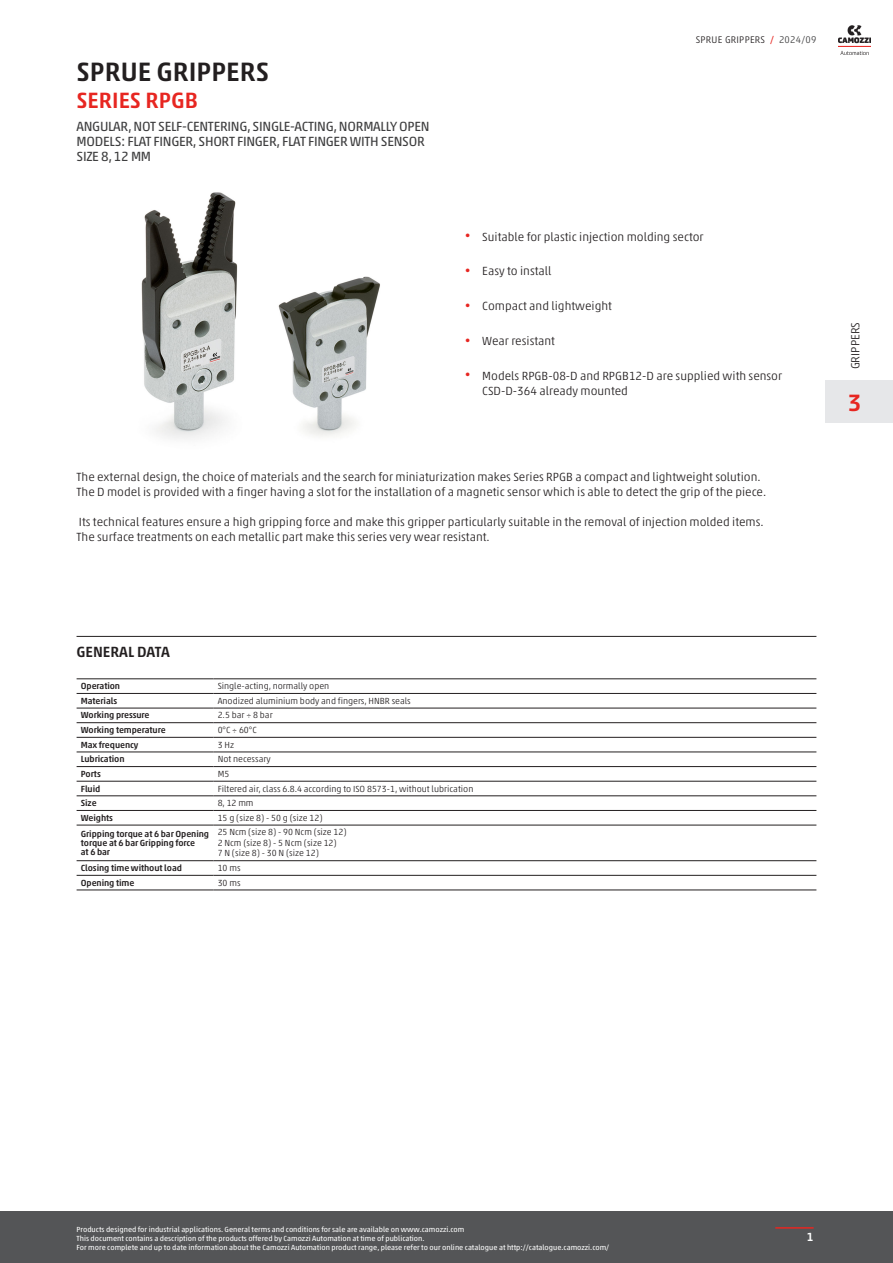
<style>
.page{position:relative;width:893px;height:1263px;background:#fff}
.page>*{position:absolute;margin:0;border:0;box-sizing:border-box;transform-origin:0 0}
.TITOLO_Home{font:500 27px "Akko W1 G";color:#231f20}
.Num_catalogo_no_lingua{font:500 24px "Akko W1 G";color:#e72621}
.SOTTOTITOLO_Home{font:500 22.5px "Akko W1 G";color:#e72621}
.Titolo_SEZIONE{font:500 15px "Akko W1 G";color:#231f20}
.INTRO_Home{font:13.5px/15px "Akko W1 G";letter-spacing:-.02em;color:#3e3e3f}
.Descrizione_prodotto{font:300 12px/15px "Akko W1 G";color:#231f20}
.NOME_CATALOGO{font:300 12px "Akko W1 G";color:#231f20}
.t1{font:500 12px "Akko W1 G";color:#fff}
.Edizione_catalogo{font:300 9.75px "Akko W1 G";letter-spacing:.025em;color:#231f20}
.Testi_tabella_general_data{font:300 9px/10.5px "Akko W1 G";color:#231f20}
.Titoli_tabella_general_data{font:500 9px/9px "Akko W1 G";letter-spacing:-.01em;color:#231f20}
.footNotes{font:7.5px/9px "Akko W1 G";color:#fff}
.s1{font-weight:400;color:#e72621}
.s2{color:#3e3e3f}
.s3{font-weight:400;font-size:10.5px;color:#e72621}
</style>
<div class="page">
<hr style="left:77px;top:636px;width:739px;height:1px;background:#231f20">
<svg style="left:77px;top:679px;width:739px;height:211px"></svg>
<hr style="left:213px;top:678px;width:603px;height:1px;background:#231f20">
<hr style="left:213px;top:693px;width:603px;height:1px;background:#231f20">
<hr style="left:213px;top:708px;width:603px;height:1px;background:#231f20">
<hr style="left:213px;top:722px;width:603px;height:1px;background:#231f20">
<hr style="left:213px;top:737px;width:603px;height:1px;background:#231f20">
<hr style="left:213px;top:752px;width:603px;height:1px;background:#231f20">
<hr style="left:213px;top:766px;width:603px;height:1px;background:#231f20">
<hr style="left:213px;top:781px;width:603px;height:1px;background:#231f20">
<hr style="left:213px;top:795px;width:603px;height:1px;background:#231f20">
<hr style="left:213px;top:810px;width:603px;height:1px;background:#231f20">
<hr style="left:213px;top:825px;width:603px;height:1px;background:#231f20">
<hr style="left:213px;top:860px;width:603px;height:1px;background:#231f20">
<hr style="left:213px;top:875px;width:603px;height:1px;background:#231f20">
<hr style="left:213px;top:890px;width:603px;height:1px;background:#231f20">
<hr style="left:77px;top:678px;width:136px;height:1px;background:#231f20">
<hr style="left:77px;top:693px;width:136px;height:1px;background:#231f20">
<hr style="left:77px;top:708px;width:136px;height:1px;background:#231f20">
<hr style="left:77px;top:722px;width:136px;height:1px;background:#231f20">
<hr style="left:77px;top:737px;width:136px;height:1px;background:#231f20">
<hr style="left:77px;top:752px;width:136px;height:1px;background:#231f20">
<hr style="left:77px;top:766px;width:136px;height:1px;background:#231f20">
<hr style="left:77px;top:781px;width:136px;height:1px;background:#231f20">
<hr style="left:77px;top:795px;width:136px;height:1px;background:#231f20">
<hr style="left:77px;top:810px;width:136px;height:1px;background:#231f20">
<hr style="left:77px;top:825px;width:136px;height:1px;background:#231f20">
<hr style="left:77px;top:860px;width:136px;height:1px;background:#231f20">
<hr style="left:77px;top:875px;width:136px;height:1px;background:#231f20">
<hr style="left:77px;top:890px;width:136px;height:1px;background:#231f20">
<img style="left:141px;top:192px;width:239px;height:247px">
<div style="left:0;top:1211px;width:893px;height:52px;background:#545557"></div>
<hr style="left:775px;top:1227px;width:39px;height:1px;background:#e72621">
<img style="left:839px;top:25px;width:32px;height:30px">
<div style="left:825px;top:380px;width:59px;height:43px;background:#e6e7e9"></div>
<div style="left:884px;top:380px;width:9px;height:43px;background:#e6e7e9"></div>
<p class="TITOLO_Home" style="left:77px;top:51px;width:194px">SPRUE GRIPPERS</p>
<p class="SOTTOTITOLO_Home" style="left:77px;top:83px;width:123px">SERIES RPGB</p>
<p class="INTRO_Home" style="left:77px;top:118px;width:355px">ANGULAR, NOT SELF-CENTERING, SINGLE-ACTING, NORMALLY OPEN<br>MODELS: FLAT FINGER, SHORT FINGER, FLAT FINGER WITH SENSOR<br>SIZE 8, 12 MM</p>
<p class="Edizione_catalogo" style="left:696px;top:32px;width:122px">SPRUE GRIPPERS <span class="s1">/</span> <span class="s2">2024/09</span></p>
<p class="Descrizione_prodotto" style="left:465px;top:228px;width:240px"><span class="s3">•</span> Suitable for plastic injection molding sector</p>
<p class="Descrizione_prodotto" style="left:465px;top:263px;width:88px"><span class="s3">•</span> Easy to install</p>
<p class="Descrizione_prodotto" style="left:465px;top:298px;width:148px"><span class="s3">•</span> Compact and lightweight</p>
<p class="Descrizione_prodotto" style="left:465px;top:333px;width:91px"><span class="s3">•</span> Wear resistant</p>
<p class="Descrizione_prodotto" style="left:482px;top:368px;width:301px;text-indent:-17px"><span class="s3">•</span> Models RPGB-08-D and RPGB12-D are supplied with sensor<br>CSD-D-364 already mounted</p>
<p class="Descrizione_prodotto" style="left:77px;top:468px;width:691px">The external design, the choice of materials and the search for miniaturization makes Series RPGB a compact and lightweight solution.<br>The D model is provided with a finger having a slot for the installation of a magnetic sensor which is able to detect the grip of the piece.</p>
<p class="Descrizione_prodotto" style="left:77px;top:513px;width:689px">Its technical features ensure a high gripping force and make this gripper particularly suitable in the removal of injection molded items.<br>The surface treatments on each metallic part make this series very wear resistant.</p>
<p class="NOME_CATALOGO" style="left:847px;top:369px;width:49px;rotate:-90deg">GRIPPERS</p>
<p class="Num_catalogo_no_lingua" style="left:848px;top:385px;width:15px">3</p>
<p class="Titolo_SEZIONE" style="left:77px;top:641px;width:95px">GENERAL DATA</p>
<p class="Titoli_tabella_general_data" style="left:81px;top:681px;width:41px">Operation</p>
<p class="Testi_tabella_general_data" style="left:218px;top:680px;width:113px">Single-acting, normally open</p>
<p class="Titoli_tabella_general_data" style="left:81px;top:695px;width:38px">Materials</p>
<p class="Testi_tabella_general_data" style="left:218px;top:695px;width:195px">Anodized aluminium body and fingers, HNBR seals</p>
<p class="Titoli_tabella_general_data" style="left:81px;top:710px;width:70px">Working pressure</p>
<p class="Testi_tabella_general_data" style="left:218px;top:709px;width:57px">2.5 bar ÷ 8 bar</p>
<p class="Titoli_tabella_general_data" style="left:81px;top:725px;width:86px">Working temperature</p>
<p class="Testi_tabella_general_data" style="left:218px;top:724px;width:41px">0°C ÷ 60°C</p>
<p class="Titoli_tabella_general_data" style="left:81px;top:739px;width:59px">Max frequency</p>
<p class="Testi_tabella_general_data" style="left:218px;top:739px;width:18px">3 Hz</p>
<p class="Titoli_tabella_general_data" style="left:81px;top:754px;width:45px">Lubrication</p>
<p class="Testi_tabella_general_data" style="left:218px;top:753px;width:55px">Not necessary</p>
<p class="Titoli_tabella_general_data" style="left:81px;top:769px;width:21px">Ports</p>
<p class="Testi_tabella_general_data" style="left:218px;top:768px;width:13px">M5</p>
<p class="Titoli_tabella_general_data" style="left:81px;top:783px;width:21px">Fluid</p>
<p class="Testi_tabella_general_data" style="left:218px;top:783px;width:257px">Filtered air, class 6.8.4 according to ISO 8573-1, without lubrication</p>
<p class="Titoli_tabella_general_data" style="left:81px;top:798px;width:17px">Size</p>
<p class="Testi_tabella_general_data" style="left:218px;top:797px;width:37px">8, 12 mm</p>
<p class="Titoli_tabella_general_data" style="left:81px;top:812px;width:34px">Weights</p>
<p class="Testi_tabella_general_data" style="left:218px;top:812px;width:106px">15 g (size 8) - 50 g (size 12)</p>
<p class="Titoli_tabella_general_data" style="left:81px;top:829px;width:130px">Gripping torque at 6 bar Opening torque at 6 bar Gripping force<br>at 6 bar</p>
<p class="Testi_tabella_general_data" style="left:218px;top:826px;width:131px">25 Ncm (size 8) - 90 Ncm (size 12)<br>2 Ncm (size 8) - 5 Ncm (size 12)<br>7 N (size 8) - 30 N (size 12)</p>
<p class="Titoli_tabella_general_data" style="left:81px;top:863px;width:103px">Closing time without load</p>
<p class="Testi_tabella_general_data" style="left:218px;top:862px;width:24px">10 ms</p>
<p class="Titoli_tabella_general_data" style="left:81px;top:877px;width:55px">Opening time</p>
<p class="Testi_tabella_general_data" style="left:218px;top:877px;width:24px">30 ms</p>
<p class="footNotes" style="left:77px;top:1225px;width:534px">Products designed for industrial applications. General terms and conditions for sale are available on www.camozzi.com<br>This document contains a description of the products offered by Camozzi Automation at time of publication.<br>For more complete and up to date information about the Camozzi Automation product range, please refer to our online catalogue at http://catalogue.camozzi.com/</p>
<p class="t1" style="left:807px;top:1228px;width:8px">1</p>
</div>
